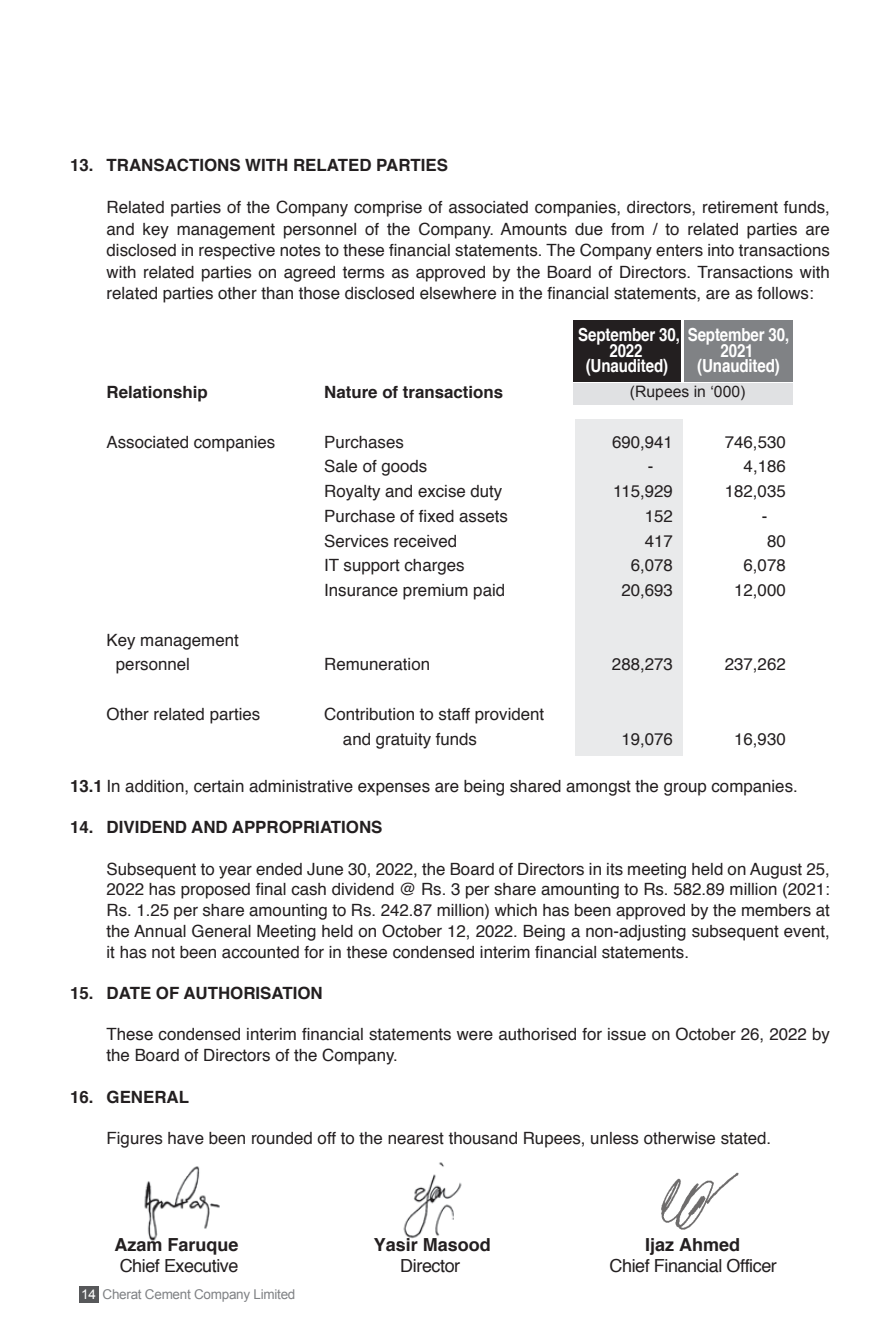
<style>
.page{position:relative;width:891px;height:1337px;background:#fff}
.page>*{position:absolute;margin:0;border:0;box-sizing:border-box;transform-origin:0 0}
.t1{font:700 18px/15.8px "Helvetica";letter-spacing:-.01em;color:#fff;text-align:center;scale:.84 1}
.t2{font:18px "Helvetica";letter-spacing:-.025em;color:#231f20}
.t3{font:700 18px "Helvetica";color:#231f20}
.t4{font:16.88px/20.7px "Helvetica";color:#231f20}
.t5{font:700 16.88px "Helvetica";color:#231f20}
.t6{font:15.75px "Arial";color:#231f20}
.t7{font:13.5px "Arial";letter-spacing:-.02em;color:#808285}
.s1{font-weight:700}
.s2{color:#fff}
</style>
<div class="page">
<div style="left:575px;top:418px;width:108px;height:337px;background:#e9eaeb"></div>
<div style="left:573px;top:320px;width:108px;height:61px;background:#231f20"></div>
<div style="left:573px;top:383px;width:220px;height:21px;background:#e0e1e3"></div>
<div style="left:684px;top:320px;width:108px;height:61px;background:#808285"></div>
<div style="left:79px;top:1285px;width:19px;height:17px;background:#57585a"></div>
<img style="left:144px;top:1166px;width:76px;height:75px">
<img style="left:403px;top:1162px;width:59px;height:77px">
<svg style="left:661px;top:1172px;width:78px;height:58px"></svg>
<p class="t5" style="left:70px;top:151px;width:379px">13. TRANSACTIONS WITH RELATED PARTIES</p>
<p class="t4" style="left:107px;top:197px;width:725px;line-height:21.4px;text-align:justify">Related parties of the Company comprise of associated companies, directors, retirement funds, and key management personnel of the Company. Amounts due from / to related parties are disclosed in respective notes to these financial statements. The Company enters into transactions with related parties on agreed terms as approved by the Board of Directors. Transactions with related parties other than those disclosed elsewhere in the financial statements, are as follows:</p>
<p class="t1" style="left:578px;top:327px;width:253px">September 30, September 30,</p>
<p class="t1" style="left:609px;top:342px;width:41px">2022</p>
<p class="t1" style="left:586px;top:358px;width:100px">(Unaudited)</p>
<p class="t1" style="left:697px;top:342px;width:100px">2021 (Unaudited)</p>
<p class="t6" style="left:630px;top:381px;width:117px">(Rupees in ‘000)</p>
<p class="t5" style="left:107px;top:378px;width:103px">Relationship</p>
<p class="t5" style="left:324px;top:378px;width:181px">Nature of transactions</p>
<p class="t4" style="left:107px;top:432px;width:170px">Associated companies</p>
<p class="t4" style="left:324px;top:432px;width:81px">Purchases</p>
<p class="t4" style="left:612px;top:432px;width:62px">690,941</p>
<p class="t4" style="left:725px;top:432px;width:62px">746,530</p>
<p class="t4" style="left:324px;top:456px;width:105px">Sale of goods</p>
<p class="t4" style="left:648px;top:456px;width:7px">-</p>
<p class="t4" style="left:744px;top:456px;width:44px">4,186</p>
<p class="t4" style="left:324px;top:481px;width:180px">Royalty and excise duty</p>
<p class="t4" style="left:613px;top:481px;width:61px">115,929</p>
<p class="t4" style="left:725px;top:481px;width:62px">182,035</p>
<p class="t4" style="left:324px;top:506px;width:185px">Purchase of fixed assets</p>
<p class="t4" style="left:645px;top:506px;width:30px">152</p>
<p class="t4" style="left:762px;top:506px;width:7px">-</p>
<p class="t4" style="left:324px;top:531px;width:135px">Services received</p>
<p class="t4" style="left:645px;top:531px;width:30px">417</p>
<p class="t4" style="left:767px;top:531px;width:20px">80</p>
<p class="t4" style="left:324px;top:555px;width:142px">IT support charges</p>
<p class="t4" style="left:631px;top:555px;width:44px">6,078</p>
<p class="t4" style="left:744px;top:555px;width:44px">6,078</p>
<p class="t4" style="left:324px;top:580px;width:183px">Insurance premium paid</p>
<p class="t4" style="left:621px;top:580px;width:53px">20,693</p>
<p class="t4" style="left:734px;top:580px;width:53px">12,000</p>
<p class="t4" style="left:116px;top:628px;width:124px;line-height:24.8px;text-indent:-9px">Key management personnel</p>
<p class="t4" style="left:324px;top:654px;width:107px">Remuneration</p>
<p class="t4" style="left:612px;top:654px;width:62px">288,273</p>
<p class="t4" style="left:725px;top:654px;width:62px">237,262</p>
<p class="t4" style="left:107px;top:704px;width:155px">Other related parties</p>
<p class="t4" style="left:343px;top:702px;width:203px;line-height:24.8px;text-indent:-19px">Contribution to staff provident and gratuity funds</p>
<p class="t4" style="left:621px;top:729px;width:53px">19,076</p>
<p class="t4" style="left:734px;top:729px;width:53px">16,930</p>
<p class="t4" style="left:70px;top:776px;width:729px"><span class="s1">13.1</span> In addition, certain administrative expenses are being shared amongst the group companies.</p>
<p class="t5" style="left:70px;top:814px;width:314px">14. DIVIDEND AND APPROPRIATIONS</p>
<p class="t4" style="left:107px;top:859px;width:725px;text-align:justify">Subsequent to year ended June 30, 2022, the Board of Directors in its meeting held on August 25, 2022 has proposed final cash dividend @ Rs. 3 per share amounting to Rs. 582.89 million (2021:<br>Rs. 1.25 per share amounting to Rs. 242.87 million) which has been approved by the members at the Annual General Meeting held on October 12, 2022. Being a non-adjusting subsequent event, it has not been accounted for in these condensed interim financial statements.</p>
<p class="t5" style="left:70px;top:979px;width:254px">15. DATE OF AUTHORISATION</p>
<p class="t4" style="left:107px;top:1024px;width:725px">These condensed interim financial statements were authorised for issue on October 26, 2022 by the Board of Directors of the Company.</p>
<p class="t5" style="left:70px;top:1083px;width:120px">16. GENERAL</p>
<p class="t4" style="left:107px;top:1128px;width:666px">Figures have been rounded off to the nearest thousand Rupees, unless otherwise stated.</p>
<p class="t3" style="left:114px;top:1229px;width:126px">Azam Faruque</p>
<p class="t2" style="left:120px;top:1251px;width:120px">Chief Executive</p>
<p class="t7" style="left:81px;top:1285px;width:216px"><span class="s2">14</span> Cherat Cement Company Limited</p>
<p class="t3" style="left:374px;top:1229px;width:119px">Yasir Masood</p>
<p class="t2" style="left:400px;top:1251px;width:61px">Director</p>
<p class="t3" style="left:645px;top:1229px;width:97px">Ijaz Ahmed</p>
<p class="t2" style="left:610px;top:1251px;width:169px">Chief Financial Officer</p>
</div>
